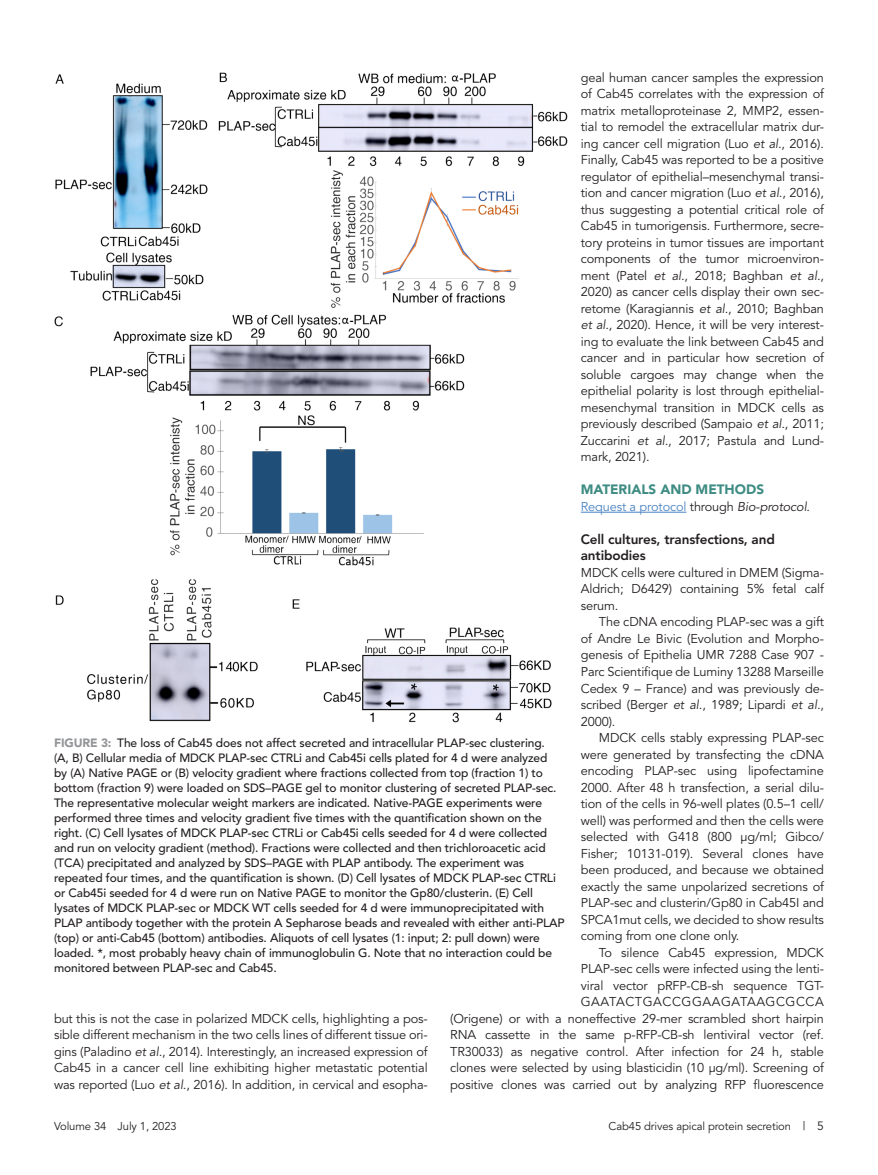
<style>
.page{position:relative;width:878px;height:1175px;background:#fff}
.page>*{position:absolute;margin:0;border:0;box-sizing:border-box;transform-origin:0 0}
.t1{font:800 13.5px/16.5px "Avenir";letter-spacing:-.01em;color:#231f20}
.t2{font:900 13.5px "Avenir";color:#3e8c83}
.Para{font:12.75px/16.5px "Avenir";letter-spacing:-.01em;color:#231f20;text-align:justify}
.ParaFL{font:12.75px/16.5px "Avenir";letter-spacing:-.01em;color:#231f20;text-align:justify}
.ParaFL-2{font:12.75px "Avenir";letter-spacing:-.01em;color:#4b83c2}
.FigCaption{font:500 12px/15px "Avenir";letter-spacing:-.01em;color:#231f20}
.t3{font:11.25px "Avenir";letter-spacing:-.01em;color:#231f20}
.s1{font-style:italic}
.s2{color:#231f20}
.s3{font-style:italic;color:#231f20}
.s4{font-weight:900;color:#939598}
.s5{font-size:12px}
</style>
<div class="page">
<img style="left:54px;top:72px;width:513px;height:651px">
<hr style="left:580px;top:512px;width:106px;height:1px;background:#4b83c2">
<p class="Para" style="left:580px;top:69px;width:245px">geal human cancer samples the expression of Cab45 correlates with the expression of matrix metalloproteinase 2, MMP2, essen&shy;tial to remodel the extracellular matrix dur&shy;ing cancer cell migration (Luo <span class="s1">et al.</span>, 2016).<br>Finally, Cab45 was reported to be a positive regulator of epithelial–mesenchymal transi&shy;tion and cancer migration (Luo <span class="s1">et al.</span>, 2016), thus suggesting a potential critical role of Cab45 in tumorigensis. Furthermore, secre&shy;tory proteins in tumor tissues are important components of the tumor microenviron&shy;ment (Patel <span class="s1">et al.</span>, 2018; Baghban <span class="s1">et al.</span>, 2020) as cancer cells display their own sec&shy;retome (Karagiannis <span class="s1">et al.</span>, 2010; Baghban <span class="s1">et al.</span>, 2020). Hence, it will be very interest&shy;ing to evaluate the link between Cab45 and cancer and in particular how secretion of soluble cargoes may change when the epithelial polarity is lost through epithelial&shy;mesenchymal transition in MDCK cells as previously described (Sampaio <span class="s1">et al.</span>, 2011; Zuccarini <span class="s1">et al.</span>, 2017; Pastula and Lund&shy;mark, 2021).</p>
<h1 class="t2" style="left:580px;top:481px;width:185px">MATERIALS AND METHODS</h1>
<p class="ParaFL-2" style="left:580px;top:499px;width:231px">Request a protocol <span class="s2">through</span> <span class="s3">Bio-protocol</span><span class="s2">.</span></p>
<h2 class="t1" style="left:580px;top:531px;width:195px">Cell cultures, transfections, and antibodies</h2>
<p class="ParaFL" style="left:580px;top:564px;width:245px">MDCK cells were cultured in DMEM (Sigma-Aldrich; D6429) containing 5% fetal calf serum.</p>
<p class="Para" style="left:580px;top:614px;width:245px;text-indent:18px">The cDNA encoding PLAP-sec was a gift of Andre Le Bivic (Evolution and Morpho&shy;genesis of Epithelia UMR 7288 Case 907 - Parc Scientifique de Luminy 13288 Marseille Cedex 9 – France) and was previously de&shy;scribed (Berger <span class="s1">et al.</span>, 1989; Lipardi <span class="s1">et al.</span>, 2000).</p>
<p class="Para" style="left:580px;top:729px;width:245px;text-indent:18px">MDCK cells stably expressing PLAP-sec were generated by transfecting the cDNA encoding PLAP-sec using lipofectamine 2000. After 48 h transfection, a serial dilu&shy;tion of the cells in 96-well plates (0.5–1 cell/ well) was performed and then the cells were selected with G418 (800 µg/ml; Gibco/ Fisher; 10131-019). Several clones have been produced, and because we obtained exactly the same unpolarized secretions of PLAP-sec and clusterin/Gp80 in Cab45I and SPCA1mut cells, we decided to show results coming from one clone only.</p>
<p class="Para" style="left:450px;top:944px;width:375px;text-align:right">To silence Cab45 expression, MDCK<br>PLAP-sec cells were infected using the lenti-<br>viral vector pRFP-CB-sh sequence TGT-GAATACTGACCGGAAGATAAGCGCCA<br>(Origene) or with a noneffective 29-mer scrambled short hairpin RNA cassette in the same p-RFP-CB-sh lentiviral vector (ref.<br>TR30033) as negative control. After infection for 24 h, stable clones were selected by using blasticidin (10 µg/ml). Screening of positive clones was carried out by analyzing RFP fluorescence</p>
<p class="FigCaption" style="left:54px;top:735px;width:512px"><span class="s4">FIGURE 3:</span> The loss of Cab45 does not affect secreted and intracellular PLAP-sec clustering.<br>(A, B) Cellular media of MDCK PLAP-sec CTRLi and Cab45i cells plated for 4 d were analyzed<br>by (A) Native PAGE or (B) velocity gradient where fractions collected from top (fraction 1) to bottom (fraction 9) were loaded on SDS–PAGE gel to monitor clustering of secreted PLAP-sec.<br>The representative molecular weight markers are indicated. Native-PAGE experiments were performed three times and velocity gradient five times with the quantification shown on the right. (C) Cell lysates of MDCK PLAP-sec CTRLi or Cab45i cells seeded for 4 d were collected and run on velocity gradient (method). Fractions were collected and then trichloroacetic acid (TCA) precipitated and analyzed by SDS–PAGE with PLAP antibody. The experiment was repeated four times, and the quantification is shown. (D) Cell lysates of MDCK PLAP-sec CTRLi or Cab45i seeded for 4 d were run on Native PAGE to monitor the Gp80/clusterin. (E) Cell lysates of MDCK PLAP-sec or MDCK WT cells seeded for 4 d were immunoprecipitated with PLAP antibody together with the protein A Sepharose beads and revealed with either anti-PLAP (top) or anti-Cab45 (bottom) antibodies. Aliquots of cell lysates (1: input; 2: pull down) were loaded. *, most probably heavy chain of immunoglobulin G. Note that no interaction could be monitored between PLAP-sec and Cab45.</p>
<p class="Para" style="left:54px;top:1010px;width:375px">but this is not the case in polarized MDCK cells, highlighting a pos&shy;sible different mechanism in the two cells lines of different tissue ori&shy;gins (Paladino <span class="s1">et al.</span>, 2014). Interestingly, an increased expression of Cab45 in a cancer cell line exhibiting higher metastatic potential was reported (Luo <span class="s1">et al.</span>, 2016). In addition, in cervical and esopha-</p>
<p class="t3" style="left:54px;top:1119px;width:124px">Volume 34 July 1, 2023</p>
<p class="t3" style="left:608px;top:1119px;width:217px">Cab45 drives apical protein secretion <span class="s5">| 5</span></p>
</div>
